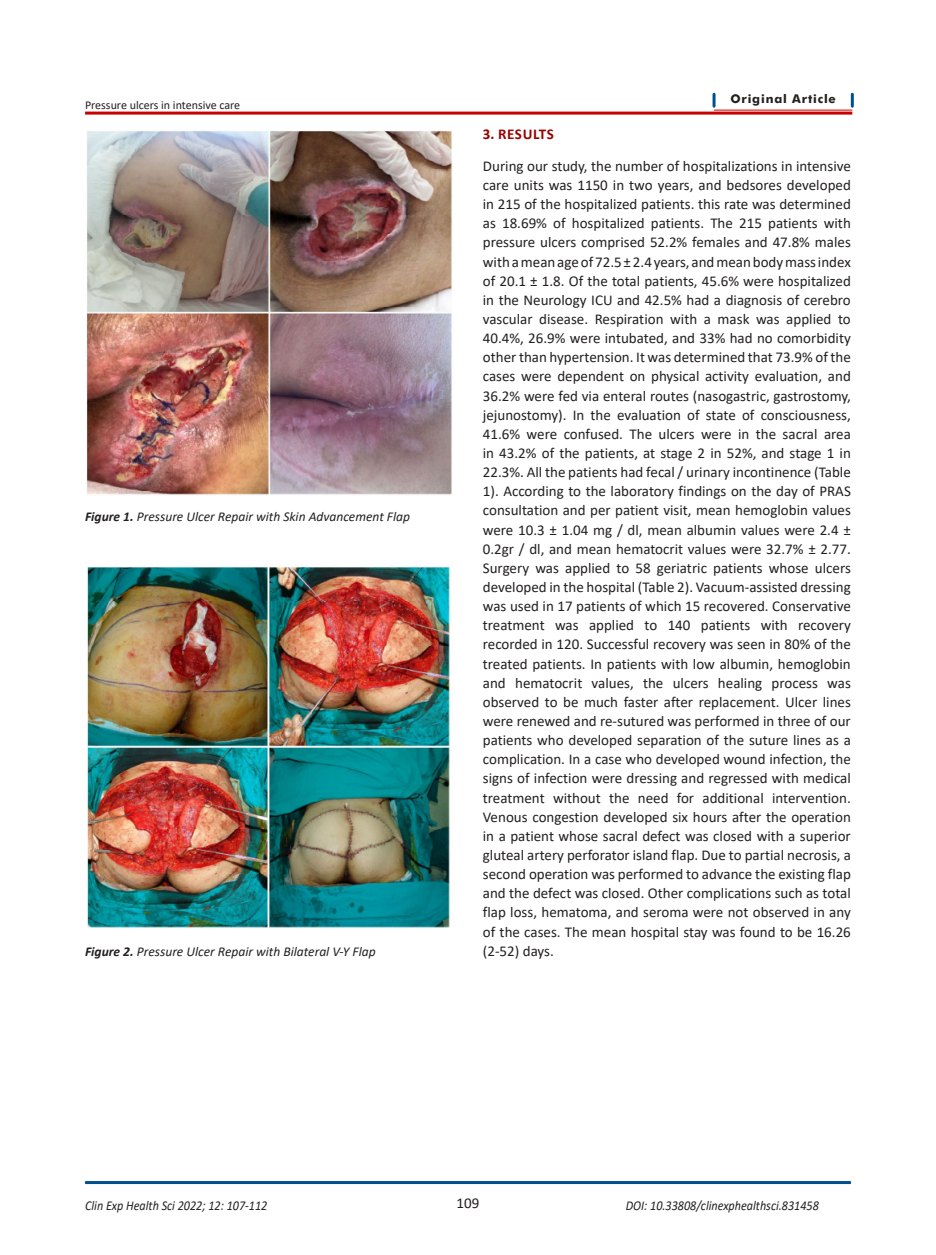
<style>
.page{position:relative;width:936px;height:1255px;background:#fff}
.page>*{position:absolute;margin:0;border:0;box-sizing:border-box;transform-origin:0 0}
.MNormal-TR{font:15px/19.2px "Calibri";color:#231f20;text-align:justify}
.t1{font:700 15px "Calibri";letter-spacing:.035em;color:#9a0000}
.PictH{font:italic 13.5px "Calibri";color:#231f20}
.PictH-2{font:italic 13.5px "Calibri";color:#231f20;scale:.9 1}
.t2{font:12px "Calibri";color:#231f20}
.t3{font:700 12px "Futura BT";letter-spacing:.07em;color:#231f20}
.s1{font-weight:700}
</style>
<div class="page">
<hr style="left:85px;top:1180px;width:765px;height:3px;background:#005090">
<hr style="left:85px;top:112px;width:767px;height:3px;background:#c80000">
<svg style="left:712px;top:94px;width:3px;height:12px"></svg>
<svg style="left:850px;top:94px;width:3px;height:12px"></svg>
<hr style="left:714px;top:110px;width:138px;height:1px;background:#c80000">
<img style="left:86px;top:130px;width:367px;height:365px">
<img style="left:86px;top:564px;width:365px;height:365px">
<p class="t2" style="left:85px;top:97px;width:157px">Pressure ulcers in intensive care</p>
<p class="t3" style="left:730px;top:92px;width:107px">Original Article</p>
<p class="PictH" style="left:85px;top:507px;width:326px"><span class="s1">Figure 1.</span> Pressure Ulcer Repair with Skin Advancement Flap</p>
<p class="PictH" style="left:85px;top:941px;width:292px"><span class="s1">Figure 2.</span> Pressure Ulcer Repair with Bilateral V-Y Flap</p>
<h2 class="t1" style="left:483px;top:123px;width:73px">3. RESULTS</h2>
<p class="MNormal-TR" style="left:483px;top:156px;width:369px">During our study, the number of hospitalizations in intensive care units was 1150 in two years, and bedsores developed in 215 of the hospitalized patients. this rate was determined as 18.69% of hospitalized patients. The 215 patients with pressure ulcers comprised 52.2% females and 47.8% males with a mean age of 72.5 ± 2.4 years, and mean body mass index of 20.1 ± 1.8. Of the total patients, 45.6% were hospitalized in the Neurology ICU and 42.5% had a diagnosis of cerebro vascular disease. Respiration with a mask was applied to 40.4%, 26.9% were intubated, and 33% had no comorbidity other than hypertension. It was determined that 73.9% of the cases were dependent on physical activity evaluation, and 36.2% were fed via enteral routes (nasogastric, gastrostomy, jejunostomy). In the evaluation of state of consciousness, 41.6% were confused. The ulcers were in the sacral area in 43.2% of the patients, at stage 2 in 52%, and stage 1 in 22.3%. All the patients had fecal / urinary incontinence (Table 1). According to the laboratory findings on the day of PRAS consultation and per patient visit, mean hemoglobin values were 10.3 ± 1.04 mg / dl, mean albumin values were 2.4 ± 0.2gr / dl, and mean hematocrit values were 32.7% ± 2.77.<br>Surgery was applied to 58 geriatric patients whose ulcers developed in the hospital (Table 2). Vacuum-assisted dressing was used in 17 patients of which 15 recovered. Conservative treatment was applied to 140 patients with recovery recorded in 120. Successful recovery was seen in 80% of the treated patients. In patients with low albumin, hemoglobin and hematocrit values, the ulcers healing process was observed to be much faster after replacement. Ulcer lines were renewed and re-sutured was performed in three of our patients who developed separation of the suture lines as a complication. In a case who developed wound infection, the signs of infection were dressing and regressed with medical treatment without the need for additional intervention.<br>Venous congestion developed six hours after the operation in a patient whose sacral defect was closed with a superior gluteal artery perforator island flap. Due to partial necrosis, a second operation was performed to advance the existing flap and the defect was closed. Other complications such as total flap loss, hematoma, and seroma were not observed in any of the cases. The mean hospital stay was found to be 16.26 (2-52) days.</p>
<p class="PictH-2" style="left:85px;top:1196px;width:204px">Clin Exp Health Sci 2022; 12: 107-112</p>
<p class="MNormal-TR" style="left:456px;top:1192px;width:24px">109</p>
<p class="PictH-2" style="left:625px;top:1196px;width:216px">DOI: 10.33808/clinexphealthsci.831458</p>
</div>
